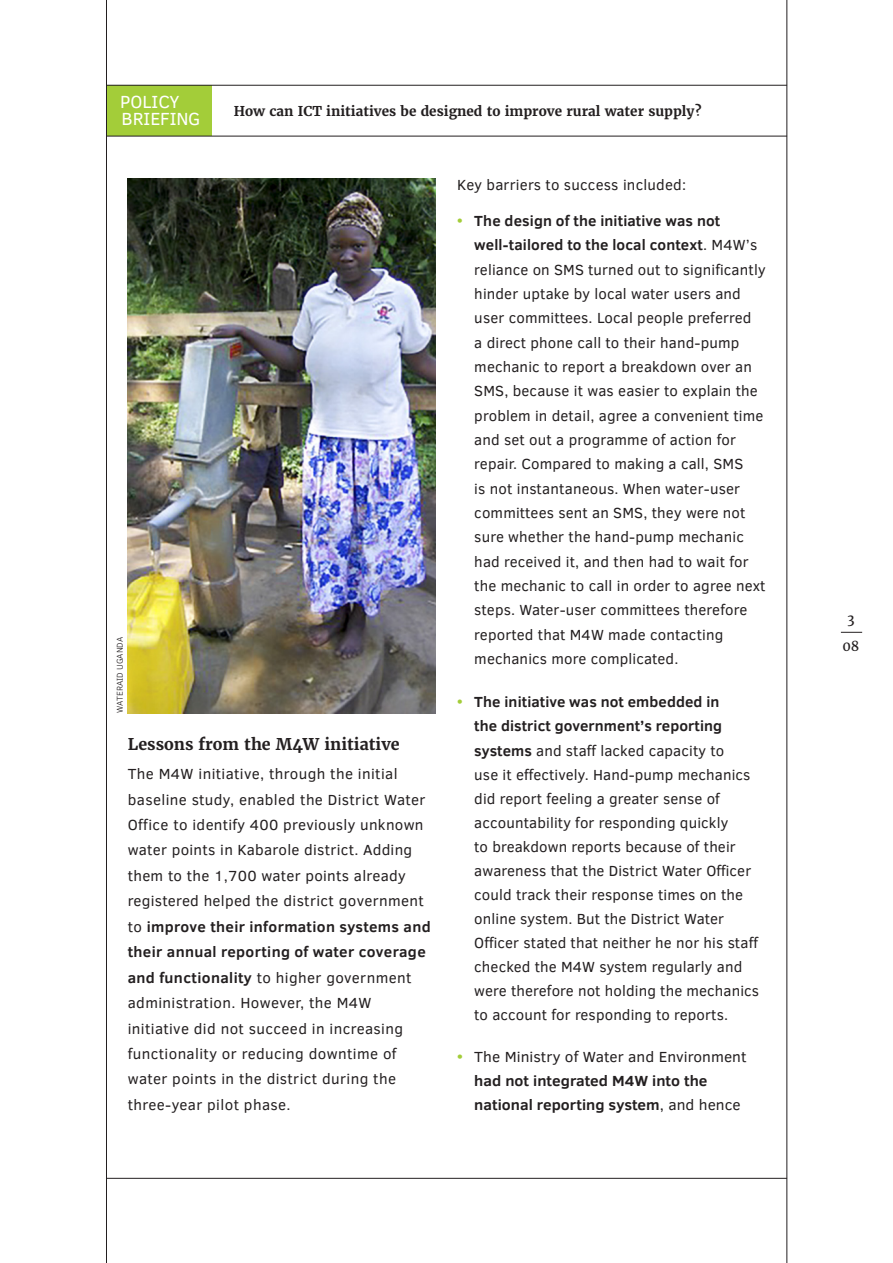
<style>
.page{position:relative;width:893px;height:1263px;background:#fff}
.page>*{position:absolute;margin:0;border:0;box-sizing:border-box;transform-origin:0 0}
.t1{font:18px/17.4px "Clear Sans";color:#fff}
.t2{font:700 16.2px "Merriweather";color:#231f20}
.t3{font:15px/24.3px "Clear Sans";letter-spacing:.01em;color:#231f20}
.t4{font:700 15px/24px "Clear Sans";letter-spacing:.005em;color:#231f20}
.t5{font:700 13.5px "Merriweather";color:#231f20}
.t6{font:13.5px/27px "Merriweather";color:#231f20;text-align:center}
.t7{font:300 8.7px "Clear Sans";color:#231f20}
.s1{font-weight:700}
.s2{font-weight:700;color:#a3cd39}
.s3{color:#a3cd39}
.s4{font-weight:400}
</style>
<div class="page">
<div style="left:107px;top:85px;width:105px;height:51px;background:#a3cd39"></div>
<svg style="left:841px;top:632px;width:21px;height:1px"></svg>
<hr style="left:106px;top:0;width:1px;height:1263px;background:#231f20">
<hr style="left:106px;top:85px;width:681px;height:1px;background:#231f20">
<hr style="left:106px;top:136px;width:681px;height:1px;background:#231f20">
<hr style="left:787px;top:0;width:1px;height:1263px;background:#231f20">
<hr style="left:106px;top:1178px;width:681px;height:1px;background:#231f20">
<img style="left:128px;top:179px;width:308px;height:534px">
<p class="t1" style="left:120px;top:93px;width:82px">POLICY<br>BRIEFING</p>
<p class="t5" style="left:234px;top:102px;width:469px">How can ICT initiatives be designed to improve rural water supply?</p>
<p class="t7" style="left:114px;top:713px;width:78px;rotate:-90deg">WATERAID UGANDA</p>
<p class="t2" style="left:128px;top:734px;width:273px">Lessons from the M4W initiative</p>
<p class="t3" style="left:128px;top:761px;width:305px;line-height:25.5px">The M4W initiative, through the initial baseline study, enabled the District Water Office to identify 400 previously unknown water points in Kabarole district. Adding them to the 1,700 water points already registered helped the district government to <span class="s1">improve their information systems and their annual reporting of water coverage and functionality</span> to higher government administration. However, the M4W initiative did not succeed in increasing functionality or reducing downtime of water points in the district during the three-year pilot phase.</p>
<p class="t3" style="left:457px;top:172px;width:230px">Key barriers to success included:</p>
<p class="t3" style="left:474px;top:208px;width:293px;text-indent:-17px"><span class="s2">•</span> <span class="s1">The design of the initiative was not well-tailored to the local context</span>. M4W’s reliance on SMS turned out to significantly hinder uptake by local water users and user committees. Local people preferred<br>a direct phone call to their hand-pump mechanic to report a breakdown over an SMS, because it was easier to explain the problem in detail, agree a convenient time and set out a programme of action for repair. Compared to making a call, SMS<br>is not instantaneous. When water-user committees sent an SMS, they were not sure whether the hand-pump mechanic had received it, and then had to wait for the mechanic to call in order to agree next steps. Water-user committees therefore reported that M4W made contacting mechanics more complicated.</p>
<p class="t3" style="left:474px;top:690px;width:286px;text-indent:-17px"><span class="s2">•</span> <span class="s1">The initiative was not embedded in<br>the district government’s reporting systems</span> and staff lacked capacity to<br>use it effectively. Hand-pump mechanics did report feeling a greater sense of accountability for responding quickly<br>to breakdown reports because of their awareness that the District Water Officer could track their response times on the online system. But the District Water Officer stated that neither he nor his staff checked the M4W system regularly and were therefore not holding the mechanics to account for responding to reports.</p>
<p class="t4" style="left:474px;top:1044px;width:274px;text-indent:-17px"><span class="s3">•</span> <span class="s4">The Ministry of Water and Environment </span>had not integrated M4W into the national reporting system<span class="s4">, and hence</span></p>
<p class="t6" style="left:842px;top:606px;width:19px">3<br>08</p>
</div>
